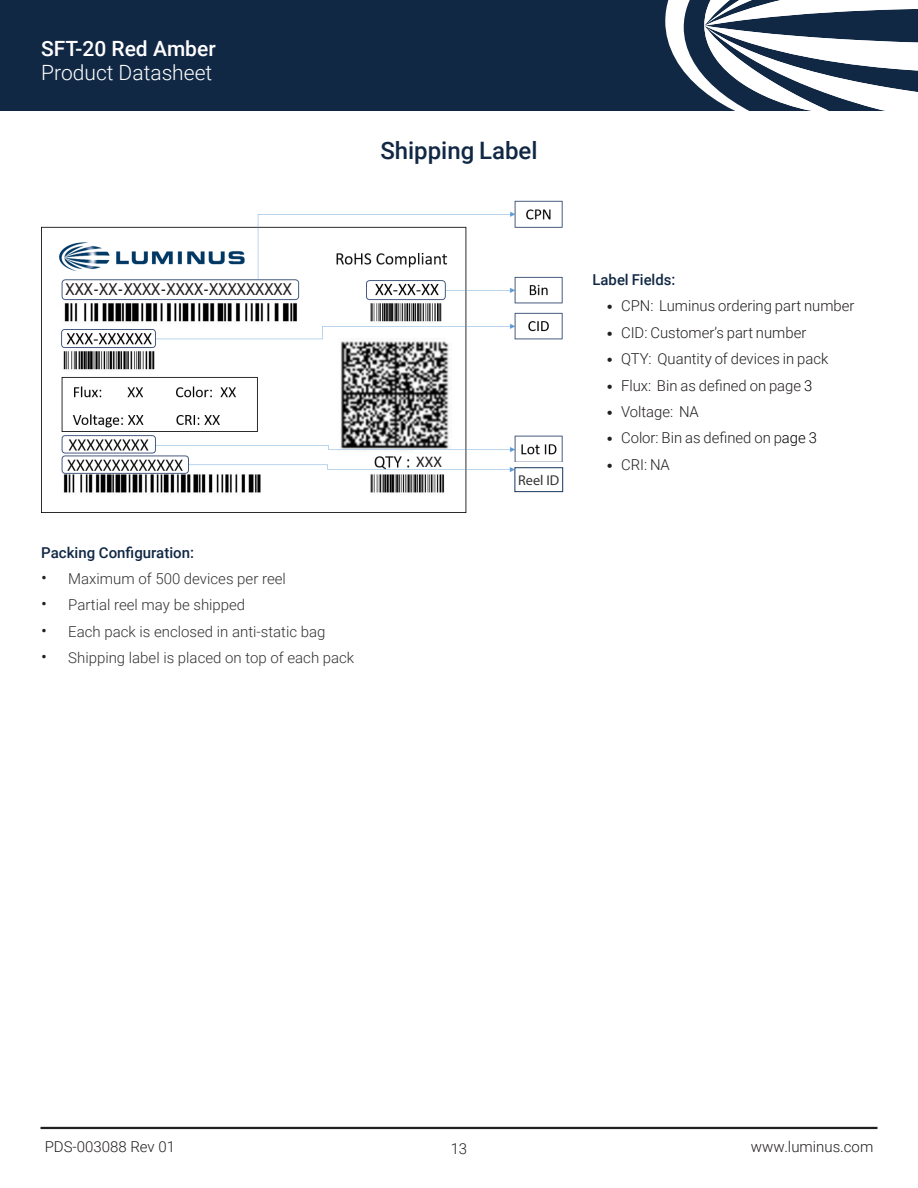
<style>
.page{position:relative;width:918px;height:1188px;background:#fff}
.page>*{position:absolute;margin:0;border:0;box-sizing:border-box;transform-origin:0 0}
.DS_Basic_Headline{font:500 24px "Roboto";color:#112845}
.t1{font:300 21px "Roboto";color:#fff}
.t2{font:500 21px "Roboto";color:#fff}
.Body{font:17.25px "Myriad Pro";color:#323232}
.Disclaimer{font:16.5px "Trebuchet MS";color:#231f20}
.Notes_Style_Sheet_in{font:16.5px "Calibri";color:#231f20}
.DS_Body_Bullet1{font:300 15px "Roboto";color:#231f20}
.t3{font:300 15px "Roboto";color:#323232}
.DS_Body_Bullet1-2{font:500 15px "Roboto";color:#112845}
.DS_Bottom_Folio{font:300 15px "Roboto";color:#231f20}
.DS_Folio_Pg{font:300 15px "Roboto";color:#231f20}
.t4{font:14.25px "Myriad Pro";color:#323232}
.s1{font-size:18px;color:#231f20}
.s2{font-family:"Trebuchet MS";font-weight:400}
.s3{color:#000}
</style>
<div class="page">
<div style="left:0;top:0;width:918px;height:110px;background:#112845"></div>
<svg style="left:665px;top:0;width:253px;height:110px"></svg>
<img style="left:41px;top:200px;width:522px;height:313px">
<div style="left:515px;top:463px;width:51px;height:29px;background:#fff"></div>
<div style="left:66px;top:282px;width:226px;height:14px;background:#fff"></div>
<div style="left:414px;top:451px;width:45px;height:16px;background:#fff"></div>
<div style="left:515px;top:467px;width:48px;height:25px;border:1px solid #17375e"></div>
<hr style="left:40px;top:1127px;width:838px;height:2px;background:#231f20">
<div style="left:410px;top:455px;width:38px;height:13px;background:#fff"></div>
<p class="t2" style="left:41px;top:34px;width:176px">SFT-20 Red Amber</p>
<p class="t1" style="left:41px;top:58px;width:173px">Product Datasheet</p>
<p class="DS_Basic_Headline" style="left:380px;top:133px;width:159px">Shipping Label</p>
<p class="Disclaimer" style="left:66px;top:279px;width:228px">XXX-XX-XXXX-XXXX-XXXXXXXXX</p>
<p class="DS_Body_Bullet1-2" style="left:41px;top:542px;width:154px">Packing Configuration:</p>
<p class="t3" style="left:41px;top:568px;width:246px"><span class="s1">•</span> Maximum of 500 devices per reel</p>
<p class="t3" style="left:41px;top:595px;width:206px"><span class="s1">•</span> Partial reel may be shipped</p>
<p class="t3" style="left:41px;top:621px;width:286px"><span class="s1">•</span> Each pack is enclosed in anti-static bag</p>
<p class="t3" style="left:41px;top:647px;width:315px"><span class="s1">•</span> Shipping label is placed on top of each pack</p>
<p class="Body" style="left:414px;top:451px;width:19px">50</p>
<p class="Notes_Style_Sheet_in" style="left:416px;top:451px;width:27px">XXX</p>
<p class="t4" style="left:518px;top:471px;width:43px">Reel ID</p>
<p class="DS_Body_Bullet1-2" style="left:593px;top:269px;width:84px">Label Fields:</p>
<p class="DS_Body_Bullet1" style="left:606px;top:295px;width:250px"><span class="s2">•</span> CPN: Luminus ordering part number</p>
<p class="DS_Body_Bullet1" style="left:606px;top:322px;width:202px"><span class="s2">•</span> CID: Customer’s part number</p>
<p class="DS_Body_Bullet1" style="left:606px;top:348px;width:224px"><span class="s2">•</span> QTY: Quantity of devices in pack</p>
<p class="DS_Body_Bullet1" style="left:606px;top:375px;width:208px"><span class="s2">•</span> Flux: Bin as defined on page <span class="s3">3</span></p>
<p class="DS_Body_Bullet1" style="left:606px;top:401px;width:94px"><span class="s2">•</span> Voltage: NA</p>
<p class="DS_Body_Bullet1" style="left:606px;top:427px;width:212px"><span class="s2">•</span> Color: Bin as defined on p<span class="s3">age 3</span></p>
<p class="DS_Body_Bullet1" style="left:606px;top:454px;width:65px"><span class="s2">•</span> CRI: NA</p>
<p class="DS_Bottom_Folio" style="left:45px;top:1137px;width:132px">PDS-003088 Rev 01</p>
<p class="DS_Bottom_Folio" style="left:751px;top:1137px;width:124px">www.luminus.com</p>
<p class="DS_Folio_Pg" style="left:451px;top:1139px;width:18px">13</p>
</div>
